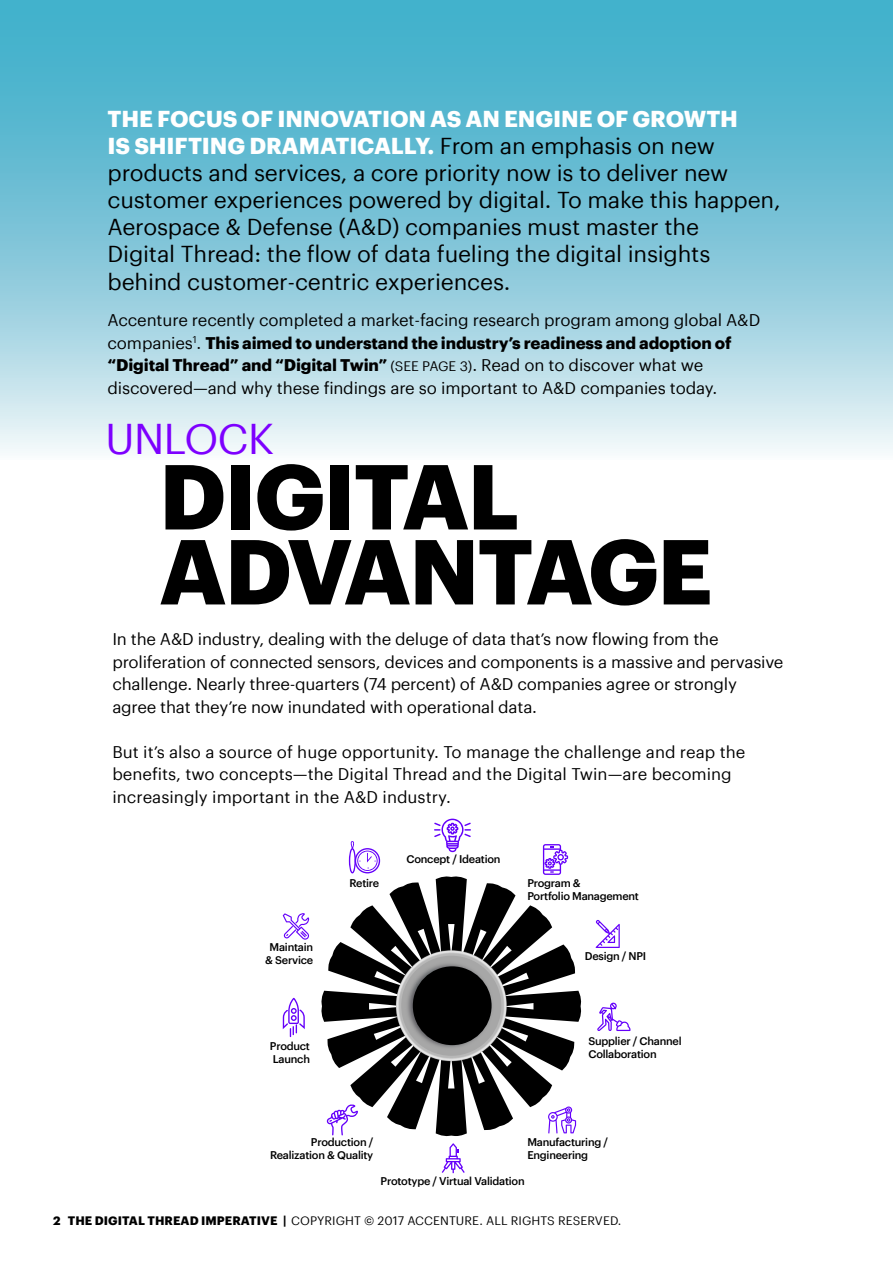
<style>
.page{position:relative;width:893px;height:1263px;background:#fff}
.page>*{position:absolute;margin:0;border:0;box-sizing:border-box;transform-origin:0 0}
.t1{font:700 90px/75px "Graphik";letter-spacing:-.025em;color:#000}
.t2{font:42px "Graphik";letter-spacing:-.025em;color:#7d00ff}
.t3{font:22.5px/27.3px "Graphik";letter-spacing:-.01em;color:#000}
.t4{font:16.5px/22.5px "Graphik";letter-spacing:-.01em;color:#000}
.t5{font:12px "Graphik";letter-spacing:.005em;color:#000}
.t6{font:500 10.95px/13px "Graphik";letter-spacing:-.025em;color:#000}
.s1{font-weight:700;color:#fff}
.s2{font-weight:700}
.s3{font-size:13.5px}
</style>
<div class="page">
<svg style="left:0;top:0;width:893px;height:453px;background:#84c9db"></svg>
<svg style="left:321px;top:876px;width:260px;height:260px"></svg>
<img style="left:364px;top:918px;width:175px;height:175px">
<img style="left:377px;top:933px;width:145px;height:145px">
<div style="left:413px;top:966px;width:79px;height:79px;background:#000;border-radius:50%"></div>
<svg style="left:434px;top:819px;width:37px;height:33px"></svg>
<svg style="left:543px;top:844px;width:25px;height:31px"></svg>
<svg style="left:596px;top:920px;width:24px;height:28px"></svg>
<svg style="left:548px;top:1106px;width:28px;height:27px"></svg>
<svg style="left:442px;top:1143px;width:23px;height:30px"></svg>
<svg style="left:326px;top:1104px;width:32px;height:31px"></svg>
<svg style="left:283px;top:913px;width:26px;height:27px"></svg>
<svg style="left:349px;top:841px;width:31px;height:32px"></svg>
<svg style="left:283px;top:998px;width:22px;height:39px"></svg>
<svg style="left:597px;top:1003px;width:33px;height:28px"></svg>
<p class="t3" style="left:108px;top:103px;width:675px"><span class="s1">THE FOCUS OF INNOVATION AS AN ENGINE OF GROWTH<br>IS SHIFTING DRAMATICALLY.</span> From an emphasis on new products and services, a core priority now is to deliver new customer experiences powered by digital. To make this happen, Aerospace &amp; Defense (A&amp;D) companies must master the<br>Digital Thread: the flow of data fueling the digital insights behind customer-centric experiences.</p>
<p class="t4" style="left:108px;top:307px;width:654px">Accenture recently completed a market-facing research program among global A&amp;D companies<sup>1</sup>. <span class="s2">This aimed to understand the industry’s readiness and adoption of “Digital Thread” and “Digital Twin”</span> <span class="s3">(SEE PAGE 3)</span>. Read on to discover what we discovered—and why these findings are so important to A&amp;D companies today.</p>
<h2 class="t2" style="left:105px;top:408px;width:171px">UNLOCK</h2>
<h1 class="t1" style="left:159px;top:451px;width:555px">DIGITAL<br>ADVANTAGE</h1>
<p class="t4" style="left:112px;top:626px;width:673px">In the A&amp;D industry, dealing with the deluge of data that’s now flowing from the proliferation of connected sensors, devices and components is a massive and pervasive challenge. Nearly three-quarters (74 percent) of A&amp;D companies agree or strongly agree that they’re now inundated with operational data.</p>
<p class="t4" style="left:112px;top:739px;width:635px">But it’s also a source of huge opportunity. To manage the challenge and reap the benefits, two concepts—the Digital Thread and the Digital Twin—are becoming increasingly important in the A&amp;D industry.</p>
<p class="t6" style="left:265px;top:940px;width:50px;text-align:center">Maintain &amp; Service</p>
<p class="t6" style="left:270px;top:1039px;width:42px">Product<br>Launch</p>
<p class="t6" style="left:350px;top:875px;width:31px">Retire</p>
<p class="t6" style="left:407px;top:851px;width:95px">Concept / Ideation</p>
<p class="t6" style="left:527px;top:875px;width:113px">Program &amp;<br>Portfolio Management</p>
<p class="t6" style="left:585px;top:949px;width:63px">Design / NPI</p>
<p class="t6" style="left:588px;top:1033px;width:95px">Supplier / Channel<br>Collaboration</p>
<p class="t6" style="left:270px;top:1135px;width:105px;text-align:right">Production /<br>Realization &amp; Quality</p>
<p class="t6" style="left:527px;top:1135px;width:82px">Manufacturing /<br>Engineering</p>
<p class="t6" style="left:381px;top:1173px;width:146px">Prototype / Virtual Validation</p>
<p class="t5" style="left:53px;top:1212px;width:570px"><span class="s2">2 THE DIGITAL THREAD IMPERATIVE |</span> COPYRIGHT © 2017 ACCENTURE. ALL RIGHTS RESERVED.</p>
</div>
